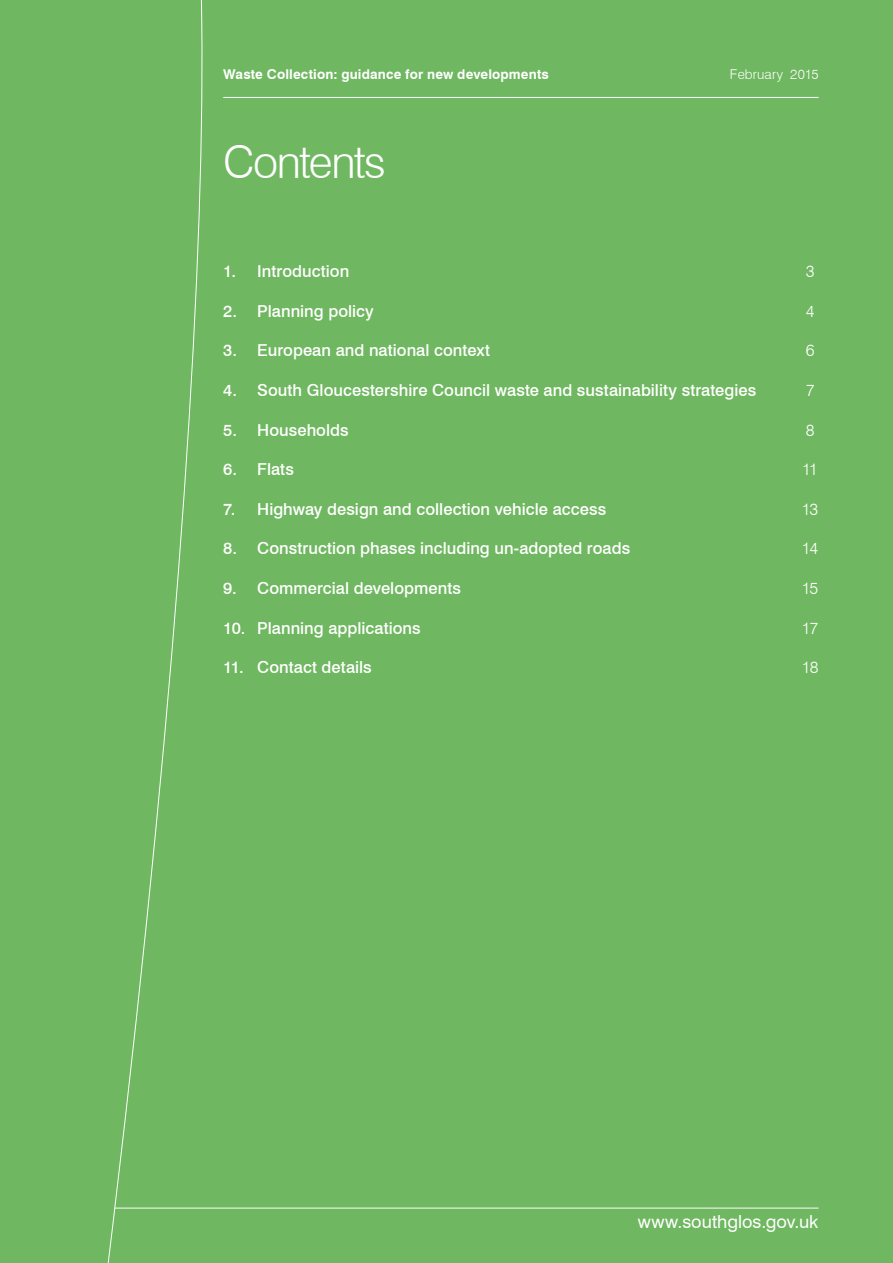
<style>
.page{position:relative;width:893px;height:1263px;background:#6fb760}
.page>*{position:absolute;margin:0;border:0;box-sizing:border-box;transform-origin:0 0}
.t1{font:300 45px "Swiss 721 BT";letter-spacing:-.04em;color:#fff}
.t2{font:18px "Swiss 721 BT";color:#fff}
.t3{font:500 16.5px "Swiss 721 BT";letter-spacing:.005em;color:#fff}
.t4{font:300 16.5px "Swiss 721 BT";letter-spacing:-.06em;color:#fff}
.t5{font:700 13.5px "Swiss 721 BT";letter-spacing:.01em;color:#fff}
.t6{font:300 13.5px "Swiss 721 BT";letter-spacing:.01em;color:#fff}
</style>
<div class="page">
<hr style="left:115px;top:1208px;width:704px;height:1px;background:#fff">
<hr style="left:223px;top:97px;width:596px;height:1px;background:#fff">
<svg style="left:107px;top:0;width:99px;height:1263px"></svg>
<p class="t5" style="left:223px;top:66px;width:327px">Waste Collection: guidance for new developments</p>
<p class="t6" style="left:730px;top:66px;width:90px">February 2015</p>
<h1 class="t1" style="left:223px;top:135px;width:164px">Contents</h1>
<p class="t3" style="left:223px;top:261px;width:128px">1. Introduction</p>
<p class="t4" style="left:806px;top:261px;width:10px">3</p>
<p class="t3" style="left:223px;top:301px;width:152px">2. Planning policy</p>
<p class="t4" style="left:806px;top:301px;width:10px">4</p>
<p class="t3" style="left:223px;top:341px;width:268px">3. European and national context</p>
<p class="t4" style="left:806px;top:341px;width:10px">6</p>
<p class="t3" style="left:223px;top:380px;width:535px">4. South Gloucestershire Council waste and sustainability strategies</p>
<p class="t4" style="left:806px;top:380px;width:10px">7</p>
<p class="t3" style="left:223px;top:420px;width:127px">5. Households</p>
<p class="t4" style="left:806px;top:420px;width:10px">8</p>
<p class="t3" style="left:223px;top:459px;width:72px">6. Flats</p>
<p class="t4" style="left:802px;top:459px;width:18px">11</p>
<p class="t3" style="left:223px;top:499px;width:385px">7. Highway design and collection vehicle access</p>
<p class="t4" style="left:802px;top:499px;width:18px">13</p>
<p class="t3" style="left:223px;top:539px;width:408px">8. Construction phases including un-adopted roads</p>
<p class="t4" style="left:802px;top:539px;width:18px">14</p>
<p class="t3" style="left:223px;top:578px;width:239px">9. Commercial developments</p>
<p class="t4" style="left:802px;top:578px;width:18px">15</p>
<p class="t3" style="left:223px;top:618px;width:199px">10. Planning applications</p>
<p class="t4" style="left:802px;top:618px;width:18px">17</p>
<p class="t3" style="left:223px;top:657px;width:150px">11. Contact details</p>
<p class="t4" style="left:802px;top:657px;width:18px">18</p>
<p class="t2" style="left:638px;top:1210px;width:182px">www.southglos.gov.uk</p>
</div>
